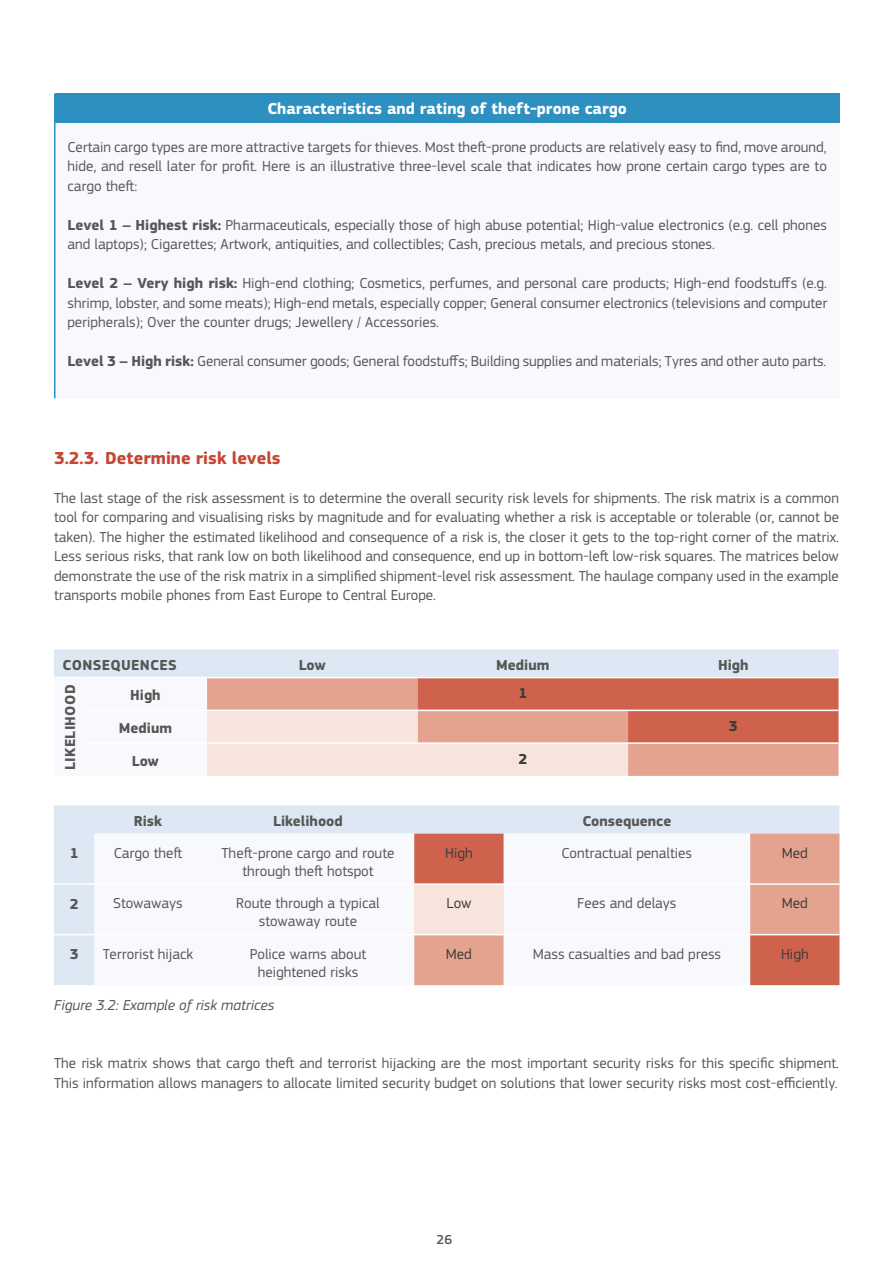
<style>
.page{position:relative;width:893px;height:1263px;background:#fff}
.page>*{position:absolute;margin:0;border:0;box-sizing:border-box;transform-origin:0 0}
.t1{font:700 18px "EC Square Sans Pro";color:#c64533}
.t2{font:700 16.5px "EC Square Sans Pro";color:#fff}
.t3{font:15px/19.5px "EC Square Sans Pro";color:#575756;text-align:justify}
.t4{font:700 15px "EC Square Sans Pro";color:#575756}
.t5{font:italic 15px "EC Square Sans Pro";color:#575756}
.t6{font:700 15px "EC Square Sans Pro";letter-spacing:.02em;color:#575756}
.t7{font:15px "EC Square Sans Pro";color:#3c3c3b}
.t8{font:700 15px "EC Square Sans Pro";color:#3c3c3b}
.t9{font:500 13.5px "EC Square Sans Pro";color:#575756}
.s1{font-weight:700}
</style>
<div class="page">
<div style="left:55px;top:94px;width:785px;height:29px;background:#2d90c0"></div>
<div style="left:55px;top:123px;width:785px;height:275px;background:#f7f9fc"></div>
<hr style="left:54px;top:94px;width:2px;height:29px;background:#2d90c0">
<hr style="left:54px;top:123px;width:2px;height:275px;background:#2d90c0">
<svg style="left:54px;top:649px;width:784px;height:127px"></svg>
<hr style="left:54px;top:677px;width:30px;height:1px;background:#fff">
<hr style="left:84px;top:677px;width:123px;height:1px;background:#fff">
<hr style="left:207px;top:677px;width:211px;height:1px;background:#fff">
<hr style="left:418px;top:677px;width:210px;height:1px;background:#fff">
<hr style="left:628px;top:677px;width:210px;height:1px;background:#fff">
<hr style="left:84px;top:710px;width:123px;height:1px;background:#fff">
<hr style="left:207px;top:710px;width:211px;height:1px;background:#fff">
<hr style="left:418px;top:710px;width:210px;height:1px;background:#fff">
<hr style="left:628px;top:710px;width:210px;height:1px;background:#fff">
<hr style="left:84px;top:742px;width:123px;height:2px;background:#fff">
<hr style="left:207px;top:742px;width:211px;height:2px;background:#fff">
<hr style="left:418px;top:742px;width:210px;height:2px;background:#fff">
<hr style="left:628px;top:742px;width:210px;height:2px;background:#fff">
<div style="left:54px;top:805px;width:785px;height:180px;background:#dee8f4"></div>
<svg style="left:94px;top:834px;width:320px;height:151px"></svg>
<svg style="left:414px;top:834px;width:425px;height:151px"></svg>
<div style="left:414px;top:884px;width:90px;height:51px;background:#f7e4dc"></div>
<hr style="left:54px;top:883px;width:40px;height:2px;background:#fff">
<hr style="left:94px;top:883px;width:108px;height:2px;background:#fff">
<hr style="left:202px;top:883px;width:212px;height:2px;background:#fff">
<hr style="left:414px;top:883px;width:90px;height:2px;background:#fff">
<hr style="left:504px;top:883px;width:246px;height:2px;background:#fff">
<hr style="left:750px;top:883px;width:89px;height:2px;background:#fff">
<hr style="left:54px;top:934px;width:40px;height:1px;background:#fff">
<hr style="left:94px;top:934px;width:108px;height:1px;background:#fff">
<hr style="left:202px;top:934px;width:212px;height:1px;background:#fff">
<hr style="left:414px;top:934px;width:90px;height:1px;background:#fff">
<hr style="left:504px;top:934px;width:246px;height:1px;background:#fff">
<hr style="left:750px;top:934px;width:89px;height:1px;background:#fff">
<p class="t2" style="left:268px;top:99px;width:361px">Characteristics and rating of theft-prone cargo</p>
<p class="t3" style="left:68px;top:137px;width:761px">Certain cargo types are more attractive targets for thieves. Most theft-prone products are relatively easy to find, move around, hide, and resell later for profit. Here is an illustrative three-level scale that indicates how prone certain cargo types are to cargo theft:</p>
<p class="t3" style="left:68px;top:215px;width:761px"><span class="s1">Level 1 – Highest risk:</span> Pharmaceuticals, especially those of high abuse potential; High-value electronics (e.g. cell phones and laptops); Cigarettes; Artwork, antiquities, and collectibles; Cash, precious metals, and precious stones.</p>
<p class="t3" style="left:68px;top:273px;width:761px"><span class="s1">Level 2 – Very high risk:</span> High-end clothing; Cosmetics, perfumes, and personal care products; High-end foodstuffs (e.g. shrimp, lobster, and some meats); High-end metals, especially copper; General consumer electronics (televisions and computer peripherals); Over the counter drugs; Jewellery / Accessories.</p>
<p class="t3" style="left:68px;top:351px;width:760px"><span class="s1">Level 3 – High risk:</span> General consumer goods; General foodstuffs; Building supplies and materials; Tyres and other auto parts.</p>
<p class="t1" style="left:54px;top:447px;width:228px">3.2.3. Determine risk levels</p>
<p class="t3" style="left:54px;top:488px;width:786px">The last stage of the risk assessment is to determine the overall security risk levels for shipments. The risk matrix is a common tool for comparing and visualising risks by magnitude and for evaluating whether a risk is acceptable or tolerable (or, cannot be taken). The higher the estimated likelihood and consequence of a risk is, the closer it gets to the top-right corner of the matrix.<br>Less serious risks, that rank low on both likelihood and consequence, end up in bottom-left low-risk squares. The matrices below demonstrate the use of the risk matrix in a simplified shipment-level risk assessment. The haulage company used in the example transports mobile phones from East Europe to Central Europe.</p>
<p class="t6" style="left:63px;top:656px;width:116px">CONSEQUENCES</p>
<p class="t4" style="left:299px;top:656px;width:29px">Low</p>
<p class="t4" style="left:496px;top:656px;width:55px">Medium</p>
<p class="t4" style="left:718px;top:656px;width:32px">High</p>
<p class="t6" style="left:61px;top:770px;width:87px;rotate:-90deg">LIKELIHOOD</p>
<p class="t4" style="left:130px;top:686px;width:32px">High</p>
<p class="t8" style="left:518px;top:684px;width:10px">1</p>
<p class="t4" style="left:119px;top:719px;width:55px">Medium</p>
<p class="t8" style="left:729px;top:717px;width:10px">3</p>
<p class="t4" style="left:132px;top:752px;width:29px">Low</p>
<p class="t8" style="left:518px;top:750px;width:10px">2</p>
<p class="t4" style="left:134px;top:812px;width:30px">Risk</p>
<p class="t4" style="left:273px;top:812px;width:71px">Likelihood</p>
<p class="t4" style="left:582px;top:812px;width:90px">Consequence</p>
<p class="t4" style="left:70px;top:844px;width:10px">1</p>
<p class="t3" style="left:114px;top:843px;width:70px">Cargo theft</p>
<p class="t3" style="left:221px;top:844px;width:175px;line-height:18px;text-align:center">Theft-prone cargo and route through theft hotspot</p>
<p class="t7" style="left:445px;top:844px;width:29px">High</p>
<p class="t3" style="left:562px;top:843px;width:132px">Contractual penalties</p>
<p class="t7" style="left:782px;top:844px;width:28px">Med</p>
<p class="t4" style="left:70px;top:895px;width:10px">2</p>
<p class="t3" style="left:113px;top:893px;width:71px">Stowaways</p>
<p class="t3" style="left:236px;top:894px;width:145px;line-height:18px;text-align:center">Route through a typical stowaway route</p>
<p class="t7" style="left:446px;top:894px;width:26px">Low</p>
<p class="t3" style="left:577px;top:893px;width:101px">Fees and delays</p>
<p class="t7" style="left:782px;top:894px;width:28px">Med</p>
<p class="t4" style="left:70px;top:945px;width:10px">3</p>
<p class="t3" style="left:103px;top:944px;width:92px">Terrorist hijack</p>
<p class="t3" style="left:250px;top:945px;width:118px;line-height:18px;text-align:center">Police warns about heightened risks</p>
<p class="t7" style="left:446px;top:945px;width:28px">Med</p>
<p class="t3" style="left:533px;top:944px;width:190px">Mass casualties and bad press</p>
<p class="t7" style="left:781px;top:945px;width:29px">High</p>
<p class="t5" style="left:54px;top:996px;width:222px">Figure 3.2: Example of risk matrices</p>
<p class="t3" style="left:54px;top:1053px;width:786px">The risk matrix shows that cargo theft and terrorist hijacking are the most important security risks for this specific shipment.<br>This information allows managers to allocate limited security budget on solutions that lower security risks most cost-efficiently.</p>
<p class="t9" style="left:437px;top:1231px;width:17px">26</p>
</div>
